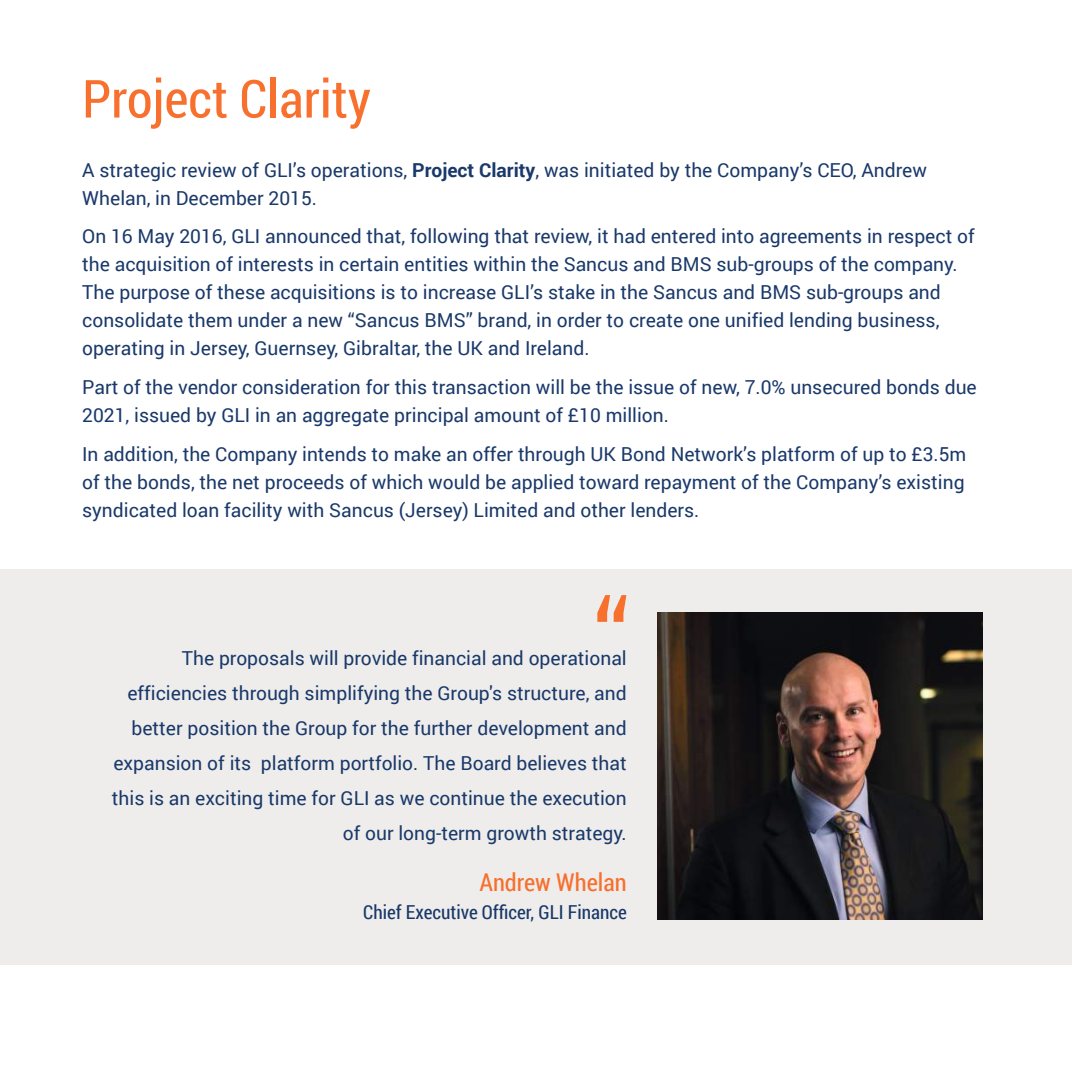
<style>
.page{position:relative;width:1072px;height:1072px;background:#fff}
.page>*{position:absolute;margin:0;border:0;box-sizing:border-box;transform-origin:0 0}
.t1{font:101.5px "Roboto";color:#f7702d}
.t2{font:52.5px "Roboto Condensed";color:#f7702d}
.t3{font:24.5px "Roboto Condensed";color:#f7702d}
.t4{font:19.25px/28px "Roboto";color:#1a396a}
.t5{font:19.25px/35px "Roboto";color:#1a3969;text-align:right}
.t6{font:19.25px "Roboto Condensed";color:#193868}
.s1{font-weight:700}
</style>
<div class="page">
<div style="left:0;top:568px;width:1071px;height:397px;background:#eeedec"></div>
<img style="left:657px;top:612px;width:325px;height:307px">
<h2 class="t2" style="left:82px;top:62px;width:290px">Project Clarity</h2>
<p class="t4" style="left:82px;top:155px;width:846px">A strategic review of GLI’s operations, <span class="s1">Project Clarity</span>, was initiated by the Company’s CEO, Andrew<br>Whelan, in December 2015.</p>
<p class="t4" style="left:82px;top:222px;width:894px">On 16 May 2016, GLI announced that, following that review, it had entered into agreements in respect of the acquisition of interests in certain entities within the Sancus and BMS sub-groups of the company.<br>The purpose of these acquisitions is to increase GLI’s stake in the Sancus and BMS sub-groups and consolidate them under a new “Sancus BMS” brand, in order to create one unified lending business, operating in Jersey, Guernsey, Gibraltar, the UK and Ireland.</p>
<p class="t4" style="left:82px;top:372px;width:896px">Part of the vendor consideration for this transaction will be the issue of new, 7.0% unsecured bonds due<br>2021, issued by GLI in an aggregate principal amount of £10 million.</p>
<p class="t4" style="left:82px;top:439px;width:885px;text-align:justify">In addition, the Company intends to make an offer through UK Bond Network’s platform of up to £3.5m of the bonds, the net proceeds of which would be applied toward repayment of the Company’s existing syndicated loan facility with Sancus (Jersey) Limited and other lenders.</p>
<h1 class="t1" style="left:593px;top:565px;width:38px">“</h1>
<p class="t5" style="left:112px;top:640px;width:516px">The proposals will provide financial and operational efficiencies through simplifying the Group's structure, and better position the Group for the further development and expansion of its platform portfolio. The Board believes that this is an exciting time for GLI as we continue the execution of our long-term growth strategy.</p>
<p class="t3" style="left:479px;top:865px;width:149px">Andrew Whelan</p>
<p class="t6" style="left:363px;top:898px;width:265px">Chief Executive Officer, GLI Finance</p>
</div>
